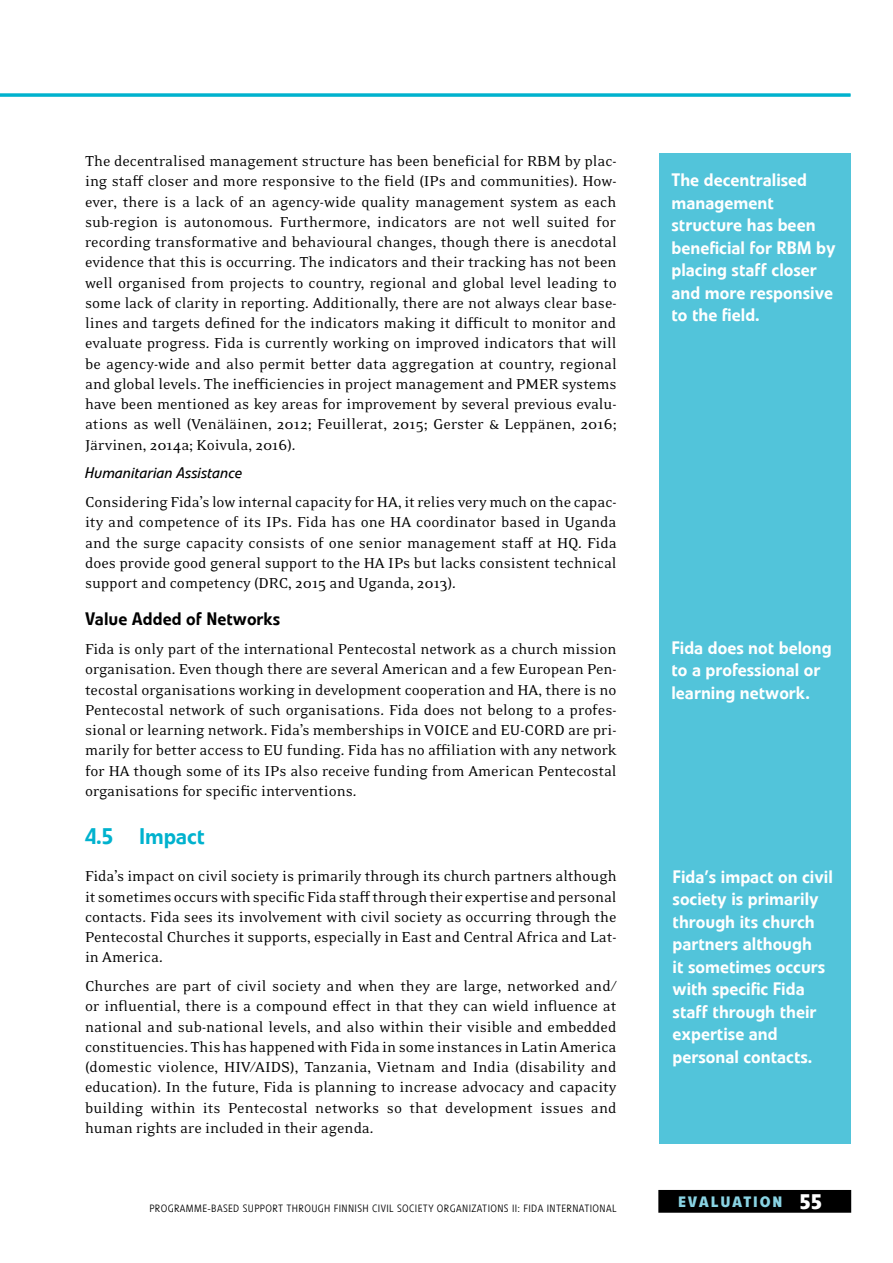
<style>
.page{position:relative;width:893px;height:1263px;background:#fff}
.page>*{position:absolute;margin:0;border:0;box-sizing:border-box;transform-origin:0 0}
.t1{font:500 22.5px "Veto Com";letter-spacing:-.005em;color:#00b2ce}
.t2{font:500 18px/22.5px "Veto Com";color:#fff}
.t3{font:500 18px "Veto Com";color:#000}
.t4{font:16.5px/20.2px "Eidetic Neo OT";color:#000;text-align:justify}
.t5{font:italic 15.3px "Veto Com";color:#000}
.t6{font:700 15px "Veto Com";letter-spacing:.12em;color:#89d3e3;scale:1.05 1}
.t7{font:300 10.5px "Veto Com";letter-spacing:.035em;color:#000}
.s1{font-size:21px;color:#fff}
</style>
<div class="page">
<div style="left:659px;top:1191px;width:191px;height:21px;background:#000"></div>
<div style="left:658px;top:1190px;width:193px;height:23px;border:2px solid #000"></div>
<div style="left:659px;top:153px;width:191px;height:991px;background:#52c4da"></div>
<hr style="left:0;top:94px;width:850px;height:3px;background:#00b2ce">
<p class="t4" style="left:85px;top:151px;width:533px">The decentralised management structure has been beneficial for RBM by plac&shy;ing staff closer and more responsive to the field (IPs and communities). How&shy;ever, there is a lack of an agency-wide quality management system as each sub-region is autonomous. Furthermore, indicators are not well suited for recording transformative and behavioural changes, though there is anecdotal evidence that this is occurring. The indicators and their tracking has not been well organised from projects to country, regional and global level leading to some lack of clarity in reporting. Additionally, there are not always clear base&shy;lines and targets defined for the indicators making it difficult to monitor and evaluate progress. Fida is currently working on improved indicators that will be agency-wide and also permit better data aggregation at country, regional and global levels. The inefficiencies in project management and PMER systems have been mentioned as key areas for improvement by several previous evalu&shy;ations as well (Venäläinen, 2012; Feuillerat, 2015; Gerster &amp; Leppänen, 2016; Järvinen, 2014a; Koivula, 2016).</p>
<p class="t5" style="left:85px;top:464px;width:159px">Humanitarian Assistance</p>
<p class="t4" style="left:85px;top:492px;width:533px">Considering Fida’s low internal capacity for HA, it relies very much on the capac&shy;ity and competence of its IPs. Fida has one HA coordinator based in Uganda and the surge capacity consists of one senior management staff at HQ. Fida does provide good general support to the HA IPs but lacks consistent technical support and competency (DRC, 2015 and Uganda, 2013).</p>
<p class="t3" style="left:85px;top:608px;width:197px">Value Added of Networks</p>
<p class="t4" style="left:85px;top:639px;width:533px">Fida is only part of the international Pentecostal network as a church mission organisation. Even though there are several American and a few European Pen&shy;tecostal organisations working in development cooperation and HA, there is no Pentecostal network of such organisations. Fida does not belong to a profes&shy;sional or learning network. Fida’s memberships in VOICE and EU-CORD are pri&shy;marily for better access to EU funding. Fida has no affiliation with any network for HA though some of its IPs also receive funding from American Pentecostal organisations for specific interventions.</p>
<h1 class="t1" style="left:85px;top:822px;width:121px">4.5 Impact</h1>
<p class="t4" style="left:85px;top:866px;width:533px">Fida’s impact on civil society is primarily through its church partners although it sometimes occurs with specific Fida staff through their expertise and personal contacts. Fida sees its involvement with civil society as occurring through the Pentecostal Churches it supports, especially in East and Central Africa and Lat&shy;in America.</p>
<p class="t4" style="left:85px;top:976px;width:533px">Churches are part of civil society and when they are large, networked and/ or influential, there is a compound effect in that they can wield influence at national and sub-national levels, and also within their visible and embedded constituencies. This has happened with Fida in some instances in Latin America (domestic violence, HIV/AIDS), Tanzania, Vietnam and India (disability and education). In the future, Fida is planning to increase advocacy and capacity building within its Pentecostal networks so that development issues and human rights are included in their agenda.</p>
<p class="t2" style="left:671px;top:169px;width:166px">The decentralised management structure has been beneficial for RBM by placing staff closer and more responsive to the field.</p>
<p class="t2" style="left:671px;top:636px;width:162px">Fida does not belong to a professional or learning network.</p>
<p class="t2" style="left:672px;top:865px;width:162px">Fida’s impact on civil society is primarily through its church partners although<br>it sometimes occurs with specific Fida staff through their expertise and personal contacts.</p>
<p class="t7" style="left:149px;top:1202px;width:469px">PROGRAMME-BASED SUPPORT THROUGH FINNISH CIVIL SOCIETY ORGANIZATIONS II: FIDA INTERNATIONAL</p>
<p class="t6" style="left:678px;top:1192px;width:139px">EVALUATION <span class="s1">55</span></p>
</div>
